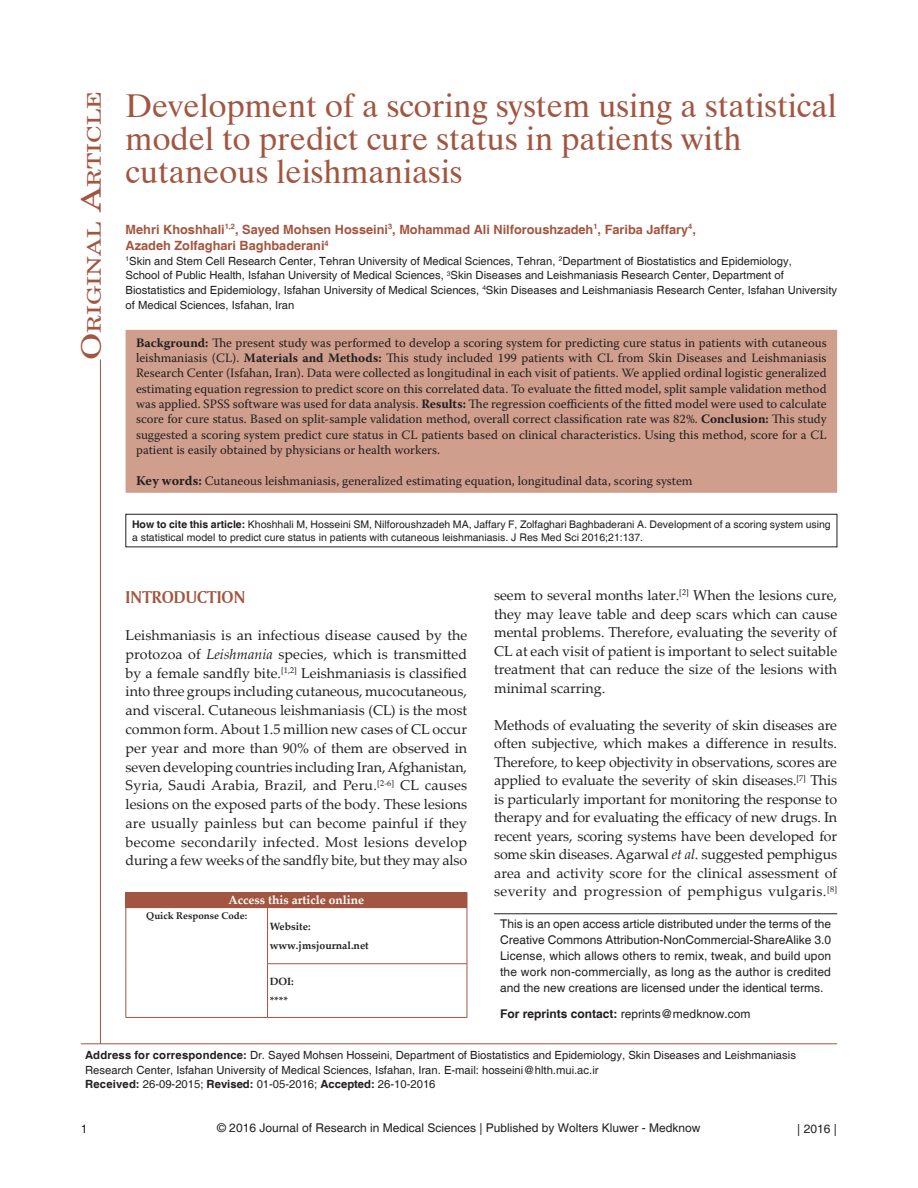
<style>
.page{position:relative;width:918px;height:1188px;background:#fff}
.page>*{position:absolute;margin:0;border:0;box-sizing:border-box;transform-origin:0 0}
.AT{font:33px/33px "Dutch 801 BT";color:#a25641}
.AH{font:18.9px "New Century Schlbk";color:#a25641;scale:1.3 1}
.t1{font:18px "Amerigo BT Bold A";color:#a25641}
.TX{font:14.25px/18.8px "Palatino Linotype";color:#231f20;text-align:justify}
.ABS{font:12.75px/15.3px "Warnock Pro";color:#231f20;text-align:justify}
.AU{font:700 12.75px/16.5px "Helvetica";color:#a25641}
.KWD{font:12.75px "Warnock Pro";color:#231f20}
.C{font:12px/16.2px "Helvetica";color:#231f20;text-align:justify}
.AAO{font:700 12px "Palatino Linotype";color:#fff}
.AFF{font:11.25px/14.7px "Helvetica";color:#231f20}
.ADD{font:11.25px/14.5px "Helvetica";color:#231f20}
.HIS{font:11.25px "Helvetica";color:#231f20}
.SRC{font:10.5px/12.6px "Helvetica";color:#231f20}
.Web{font:700 10.5px/18.6px "Palatino Linotype";color:#231f20}
.QRC{font:700 9.75px "Palatino Linotype";color:#231f20}
.s1{font-size:27px}
.s2{font-weight:700}
.s3{font-weight:700;font-size:13.5px}
.s4{font-style:italic}
</style>
<div class="page">
<div style="left:126px;top:331px;width:710px;height:161px;background:#cf9e8c"></div>
<div style="left:126px;top:330px;width:711px;height:163px;border:2px solid #cf9e8c"></div>
<hr style="left:81px;top:1043px;width:756px;height:1px;background:#a25641">
<hr style="left:100px;top:359px;width:1px;height:685px;background:#a25641">
<hr style="left:494px;top:913px;width:343px;height:1px;background:#231f20">
<div style="left:126px;top:892px;width:341px;height:16px;background:#a25641"></div>
<svg style="left:467px;top:892px;width:1px;height:15px"></svg>
<hr style="left:126px;top:908px;width:1px;height:56px;background:#a25641">
<hr style="left:126px;top:964px;width:1px;height:53px;background:#a25641">
<hr style="left:267px;top:908px;width:1px;height:56px;background:#a25641">
<hr style="left:467px;top:908px;width:1px;height:56px;background:#a25641">
<hr style="left:126px;top:1017px;width:142px;height:1px;background:#a25641">
<hr style="left:267px;top:964px;width:1px;height:53px;background:#a25641">
<hr style="left:267px;top:963px;width:200px;height:1px;background:#a25641">
<hr style="left:467px;top:964px;width:1px;height:53px;background:#a25641">
<hr style="left:268px;top:1017px;width:199px;height:1px;background:#a25641">
<div style="left:126px;top:514px;width:711px;height:33px;border:1px solid #231f20"></div>
<p class="AH" style="left:83px;top:360px;width:209px;rotate:-90deg"><span class="s1">O</span>riginal <span class="s1">A</span>rticle</p>
<p class="AT" style="left:126px;top:89px;width:713px">Development of a scoring system using a statistical model to predict cure status in patients with cutaneous leishmaniasis</p>
<p class="AU" style="left:126px;top:221px;width:572px">Mehri Khoshhali<sup>1,2</sup>, Sayed Mohsen Hosseini<sup>3</sup>, Mohammad Ali Nilforoushzadeh<sup>1</sup>, Fariba Jaffary<sup>4</sup>,<br>Azadeh Zolfaghari Baghbaderani<sup>4</sup></p>
<p class="AFF" style="left:126px;top:254px;width:713px"><sup>1</sup>Skin and Stem Cell Research Center, Tehran University of Medical Sciences, Tehran, <sup>2</sup>Department of Biostatistics and Epidemiology,<br>School of Public Health, Isfahan University of Medical Sciences, <sup>3</sup>Skin Diseases and Leishmaniasis Research Center, Department of Biostatistics and Epidemiology, Isfahan University of Medical Sciences, <sup>4</sup>Skin Diseases and Leishmaniasis Research Center, Isfahan University of Medical Sciences, Isfahan, Iran</p>
<p class="ABS" style="left:136px;top:335px;width:692px"><span class="s2">Background:</span> The present study was performed to develop a scoring system for predicting cure status in patients with cutaneous leishmaniasis (CL). <span class="s2">Materials and Methods:</span> This study included 199 patients with CL from Skin Diseases and Leishmaniasis Research Center (Isfahan, Iran). Data were collected as longitudinal in each visit of patients. We applied ordinal logistic generalized estimating equation regression to predict score on this correlated data. To evaluate the fitted model, split sample validation method was applied. SPSS software was used for data analysis. <span class="s2">Results:</span> The regression coefficients of the fitted model were used to calculate score for cure status. Based on split‑sample validation method, overall correct classification rate was 82%. <span class="s2">Conclusion:</span> This study suggested a scoring system predict cure status in CL patients based on clinical characteristics. Using this method, score for a CL patient is easily obtained by physicians or health workers.</p>
<p class="KWD" style="left:136px;top:473px;width:558px"><span class="s3">Key words:</span> Cutaneous leishmaniasis, generalized estimating equation, longitudinal data, scoring system</p>
<p class="SRC" style="left:132px;top:518px;width:700px"><span class="s2">How to cite this article:</span> Khoshhali M, Hosseini SM, Nilforoushzadeh MA, Jaffary F, Zolfaghari Baghbaderani A. Development of a scoring system using a statistical model to predict cure status in patients with cutaneous leishmaniasis. J Res Med Sci 2016;21:137.</p>
<h1 class="t1" style="left:126px;top:586px;width:121px">INTRODUCTION</h1>
<p class="TX" style="left:126px;top:625px;width:343px">Leishmaniasis is an infectious disease caused by the protozoa of <span class="s4">Leishmania</span> species, which is transmitted by a female sandfly bite.<sup>[1,2]</sup> Leishmaniasis is classified into three groups including cutaneous, mucocutaneous, and visceral. Cutaneous leishmaniasis (CL) is the most common form. About 1.5 million new cases of CL occur per year and more than 90% of them are observed in seven developing countries including Iran, Afghanistan, Syria, Saudi Arabia, Brazil, and Peru.<sup>[2‑6]</sup> CL causes lesions on the exposed parts of the body. These lesions are usually painless but can become painful if they become secondarily infected. Most lesions develop during a few weeks of the sandfly bite, but they may also</p>
<p class="AAO" style="left:229px;top:892px;width:137px">Access this article online</p>
<p class="QRC" style="left:146px;top:909px;width:102px">Quick Response Code:</p>
<p class="Web" style="left:270px;top:917px;width:101px">Website: www.jmsjournal.net</p>
<p class="Web" style="left:270px;top:972px;width:26px">DOI: ****</p>
<p class="TX" style="left:494px;top:585px;width:345px">seem to several months later.<sup>[2]</sup> When the lesions cure, they may leave table and deep scars which can cause mental problems. Therefore, evaluating the severity of CL at each visit of patient is important to select suitable treatment that can reduce the size of the lesions with minimal scarring.</p>
<p class="TX" style="left:494px;top:715px;width:345px">Methods of evaluating the severity of skin diseases are often subjective, which makes a difference in results.<br>Therefore, to keep objectivity in observations, scores are applied to evaluate the severity of skin diseases.<sup>[7]</sup> This is particularly important for monitoring the response to therapy and for evaluating the efficacy of new drugs. In recent years, scoring systems have been developed for some skin diseases. Agarwal <span class="s4">et al</span>. suggested pemphigus area and activity score for the clinical assessment of severity and progression of pemphigus vulgaris.<sup>[8]</sup></p>
<p class="C" style="left:500px;top:916px;width:333px">This is an open access article distributed under the terms of the Creative Commons Attribution-NonCommercial-ShareAlike 3.0<br>License, which allows others to remix, tweak, and build upon the work non-commercially, as long as the author is credited and the new creations are licensed under the identical terms.</p>
<p class="C" style="left:500px;top:1006px;width:252px"><span class="s2">For reprints contact:</span> reprints@medknow.com</p>
<p class="ADD" style="left:85px;top:1048px;width:712px"><span class="s2">Address for correspondence:</span> Dr. Sayed Mohsen Hosseini, Department of Biostatistics and Epidemiology, Skin Diseases and Leishmaniasis<br>Research Center, Isfahan University of Medical Sciences, Isfahan, Iran. E‑mail: hosseini@hlth.mui.ac.ir</p>
<p class="HIS" style="left:85px;top:1078px;width:352px"><span class="s2">Received:</span> 26‑09‑2015; <span class="s2">Revised:</span> 01‑05‑2016; <span class="s2">Accepted:</span> 26‑10‑2016</p>
<p class="C" style="left:81px;top:1122px;width:8px">1</p>
<p class="C" style="left:217px;top:1121px;width:485px">© 2016 Journal of Research in Medical Sciences | Published by Wolters Kluwer - Medknow</p>
<p class="C" style="left:797px;top:1121px;width:41px">| 2016 |</p>
</div>
